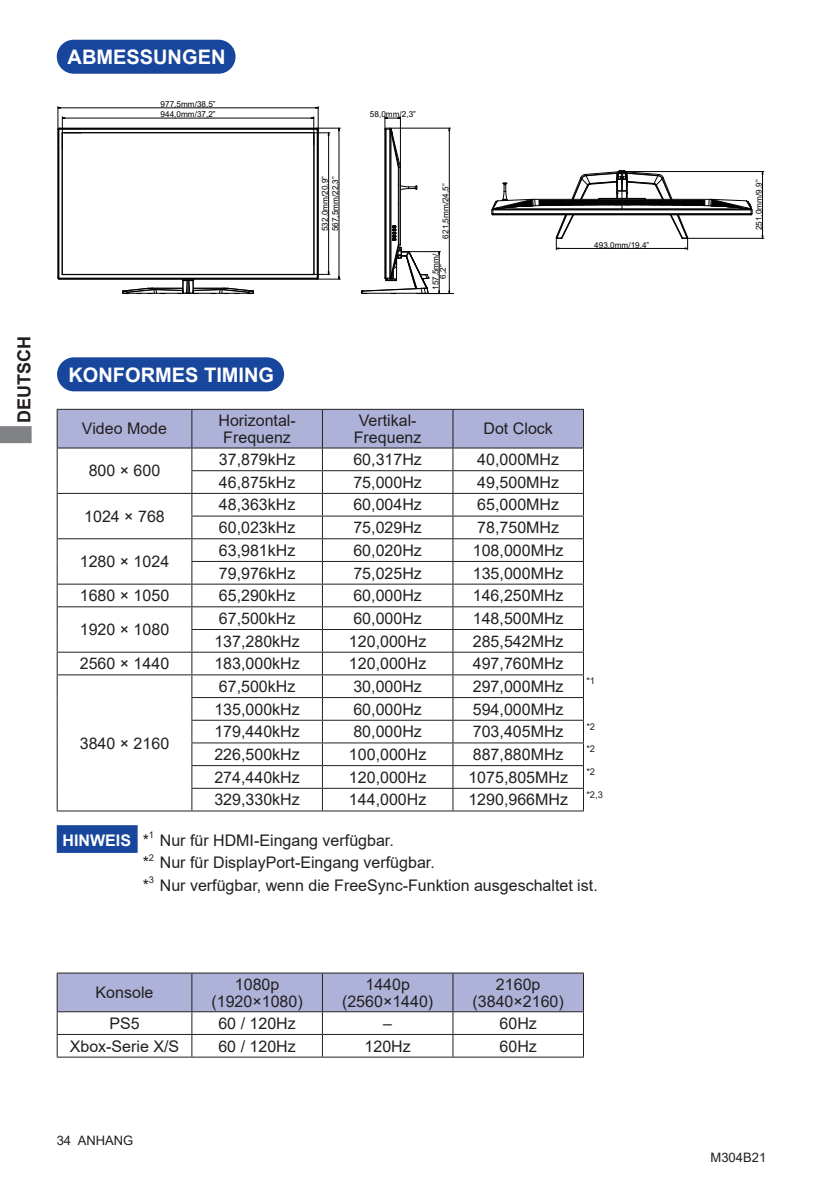
<style>
.page{position:relative;width:840px;height:1191px;background:#fff}
.page>*{position:absolute;margin:0;border:0;box-sizing:border-box;transform-origin:0 0}
.t1{font:700 20px "Arial";color:#fff}
.t2{font:700 18px "Arial";color:#231f20}
.t3{font:16px/17px "Arial";color:#231f20;text-align:center}
.t4{font:700 16px "Arial";color:#fff}
.t5{font:13px "Arial";color:#231f20}
.t6{font:9.4px "Arial";color:#231f20}
.t7{font:8.2px/7.4px "Arial";color:#030303}
</style>
<div class="page">
<svg style="left:0;top:426px;width:32px;height:17px"></svg>
<div style="left:58px;top:41px;width:176px;height:32px;background:#18469d;border-radius:16px"></div>
<div style="left:57px;top:40px;width:178px;height:34px;border:2px solid #18469d;border-radius:16px"></div>
<div style="left:58px;top:358px;width:225px;height:32px;background:#18469d;border-radius:16px"></div>
<div style="left:57px;top:357px;width:227px;height:34px;border:2px solid #18469d;border-radius:16px"></div>
<hr style="left:58px;top:129px;width:1px;height:149px;background:#030303">
<hr style="left:62px;top:133px;width:1px;height:141px;background:#030303">
<hr style="left:193px;top:279px;width:124px;height:1px;background:#030303">
<hr style="left:59px;top:279px;width:123px;height:1px;background:#030303">
<hr style="left:59px;top:278px;width:258px;height:1px;background:#030303">
<hr style="left:62px;top:274px;width:251px;height:1px;background:#030303">
<hr style="left:62px;top:132px;width:251px;height:1px;background:#030303">
<hr style="left:59px;top:129px;width:258px;height:1px;background:#030303">
<hr style="left:59px;top:128px;width:258px;height:1px;background:#030303">
<hr style="left:313px;top:133px;width:1px;height:141px;background:#030303">
<hr style="left:317px;top:129px;width:1px;height:149px;background:#030303">
<hr style="left:384px;top:129px;width:1px;height:149px;background:#030303">
<hr style="left:385px;top:128px;width:1px;height:151px;background:#030303">
<hr style="left:389px;top:128px;width:1px;height:151px;background:#030303">
<hr style="left:390px;top:129px;width:1px;height:149px;background:#030303">
<hr style="left:398px;top:168px;width:1px;height:76px;background:#030303">
<hr style="left:400px;top:168px;width:1px;height:76px;background:#030303">
<svg style="left:58px;top:274px;width:5px;height:6px"></svg>
<svg style="left:398px;top:184px;width:19px;height:6px"></svg>
<svg style="left:122px;top:279px;width:132px;height:15px"></svg>
<hr style="left:621px;top:171px;width:142px;height:1px;background:#030303">
<hr style="left:686px;top:238px;width:77px;height:1px;background:#030303">
<hr style="left:761px;top:171px;width:1px;height:67px;background:#030303">
<svg style="left:384px;top:117px;width:18px;height:51px"></svg>
<svg style="left:491px;top:170px;width:261px;height:80px"></svg>
<hr style="left:556px;top:248px;width:131px;height:1px;background:#030303">
<hr style="left:58px;top:107px;width:260px;height:1px;background:#030303">
<svg style="left:57px;top:106px;width:24px;height:43px"></svg>
<hr style="left:62px;top:118px;width:251px;height:1px;background:#030303">
<hr style="left:338px;top:128px;width:1px;height:151px;background:#030303">
<svg style="left:310px;top:106px;width:30px;height:39px"></svg>
<svg style="left:313px;top:271px;width:27px;height:9px"></svg>
<hr style="left:328px;top:133px;width:1px;height:141px;background:#030303">
<hr style="left:389px;top:128px;width:61px;height:1px;background:#030303">
<svg style="left:361px;top:225px;width:92px;height:70px"></svg>
<hr style="left:448px;top:128px;width:1px;height:165px;background:#030303">
<svg style="left:57px;top:409px;width:526px;height:401px"></svg>
<hr style="left:57px;top:810px;width:135px;height:1px;background:#231f20">
<hr style="left:192px;top:810px;width:130px;height:1px;background:#231f20">
<hr style="left:322px;top:810px;width:130px;height:1px;background:#231f20">
<hr style="left:452px;top:810px;width:131px;height:1px;background:#231f20">
<hr style="left:57px;top:972px;width:135px;height:1px;background:#231f20">
<hr style="left:192px;top:972px;width:130px;height:1px;background:#231f20">
<hr style="left:322px;top:972px;width:130px;height:1px;background:#231f20">
<hr style="left:452px;top:972px;width:131px;height:1px;background:#231f20">
<svg style="left:57px;top:973px;width:526px;height:83px"></svg>
<hr style="left:57px;top:1056px;width:135px;height:1px;background:#231f20">
<hr style="left:192px;top:1056px;width:130px;height:1px;background:#231f20">
<hr style="left:322px;top:1056px;width:130px;height:1px;background:#231f20">
<hr style="left:452px;top:1056px;width:131px;height:1px;background:#231f20">
<div style="left:57px;top:825px;width:80px;height:28px;background:#18469d;border:2px solid #18469d"></div>
<p class="t2" style="left:11px;top:422px;width:88px;rotate:-90deg">DEUTSCH</p>
<p class="t1" style="left:67px;top:43px;width:159px">ABMESSUNGEN</p>
<p class="t7" style="left:160px;top:99px;width:57px;line-height:10.2px">977,5mm/38,5”<br>944,0mm/37,2”</p>
<p class="t7" style="left:370px;top:110px;width:47px">58,0mm/2,3”</p>
<p class="t7" style="left:319px;top:231px;width:57px;line-height:10.4px;rotate:-90deg">532,0mm/20,9”<br>567,5mm/22,3”</p>
<p class="t7" style="left:442px;top:238px;width:57px;rotate:-90deg">621,5mm/24,5”</p>
<p class="t7" style="left:431px;top:290px;width:38px;text-align:center;rotate:-90deg">157,5mm/<br>6,2”</p>
<p class="t7" style="left:594px;top:241px;width:57px">493,0mm/19,4”</p>
<p class="t1" style="left:68px;top:361px;width:207px">KONFORMES TIMING</p>
<p class="t3" style="left:82px;top:420px;width:87px">Video Mode</p>
<p class="t3" style="left:218px;top:412px;width:79px">Horizontal-<br>Frequenz</p>
<p class="t3" style="left:353px;top:412px;width:69px">Vertikal-<br>Frequenz</p>
<p class="t3" style="left:483px;top:420px;width:71px">Dot Clock</p>
<p class="t3" style="left:89px;top:462px;width:73px">800 × 600</p>
<p class="t3" style="left:219px;top:451px;width:78px">37,879kHz</p>
<p class="t3" style="left:353px;top:451px;width:70px">60,317Hz</p>
<p class="t3" style="left:477px;top:451px;width:83px">40,000MHz</p>
<p class="t3" style="left:219px;top:473px;width:78px">46,875kHz</p>
<p class="t3" style="left:353px;top:473px;width:70px">75,000Hz</p>
<p class="t3" style="left:477px;top:473px;width:83px">49,500MHz</p>
<p class="t3" style="left:84px;top:507px;width:82px">1024 × 768</p>
<p class="t3" style="left:80px;top:553px;width:91px">1280 × 1024</p>
<p class="t3" style="left:219px;top:496px;width:78px">48,363kHz</p>
<p class="t3" style="left:353px;top:496px;width:70px">60,004Hz</p>
<p class="t3" style="left:477px;top:496px;width:83px">65,000MHz</p>
<p class="t3" style="left:219px;top:519px;width:78px">60,023kHz</p>
<p class="t3" style="left:353px;top:519px;width:70px">75,029Hz</p>
<p class="t3" style="left:477px;top:519px;width:83px">78,750MHz</p>
<p class="t3" style="left:219px;top:541px;width:78px">63,981kHz</p>
<p class="t3" style="left:353px;top:541px;width:70px">60,020Hz</p>
<p class="t3" style="left:472px;top:541px;width:92px">108,000MHz</p>
<p class="t3" style="left:219px;top:564px;width:78px">79,976kHz</p>
<p class="t3" style="left:353px;top:564px;width:70px">75,025Hz</p>
<p class="t3" style="left:472px;top:564px;width:92px">135,000MHz</p>
<p class="t3" style="left:80px;top:587px;width:91px">1680 × 1050</p>
<p class="t3" style="left:219px;top:587px;width:78px">65,290kHz</p>
<p class="t3" style="left:353px;top:587px;width:70px">60,000Hz</p>
<p class="t3" style="left:472px;top:587px;width:92px">146,250MHz</p>
<p class="t3" style="left:80px;top:621px;width:91px">1920 × 1080</p>
<p class="t3" style="left:219px;top:609px;width:78px">67,500kHz</p>
<p class="t3" style="left:353px;top:609px;width:70px">60,000Hz</p>
<p class="t3" style="left:472px;top:609px;width:92px">148,500MHz</p>
<p class="t3" style="left:214px;top:632px;width:87px">137,280kHz</p>
<p class="t3" style="left:349px;top:632px;width:79px">120,000Hz</p>
<p class="t3" style="left:472px;top:632px;width:92px">285,542MHz</p>
<p class="t3" style="left:80px;top:655px;width:91px">2560 × 1440</p>
<p class="t3" style="left:214px;top:655px;width:87px">183,000kHz</p>
<p class="t3" style="left:349px;top:655px;width:79px">120,000Hz</p>
<p class="t3" style="left:472px;top:655px;width:92px">497,760MHz</p>
<p class="t3" style="left:80px;top:734px;width:91px">3840 × 2160</p>
<p class="t3" style="left:219px;top:677px;width:78px">67,500kHz</p>
<p class="t3" style="left:353px;top:677px;width:70px">30,000Hz</p>
<p class="t3" style="left:472px;top:677px;width:92px">297,000MHz</p>
<p class="t6" style="left:586px;top:674px;width:10px">*1</p>
<p class="t3" style="left:214px;top:700px;width:87px">135,000kHz</p>
<p class="t3" style="left:353px;top:700px;width:70px">60,000Hz</p>
<p class="t3" style="left:472px;top:700px;width:92px">594,000MHz</p>
<p class="t3" style="left:214px;top:723px;width:87px">179,440kHz</p>
<p class="t3" style="left:353px;top:723px;width:70px">80,000Hz</p>
<p class="t3" style="left:472px;top:723px;width:92px">703,405MHz</p>
<p class="t6" style="left:586px;top:720px;width:10px">*2</p>
<p class="t3" style="left:214px;top:746px;width:87px">226,500kHz</p>
<p class="t3" style="left:349px;top:746px;width:79px">100,000Hz</p>
<p class="t3" style="left:472px;top:746px;width:92px">887,880MHz</p>
<p class="t6" style="left:586px;top:742px;width:10px">*2</p>
<p class="t3" style="left:214px;top:768px;width:87px">274,440kHz</p>
<p class="t3" style="left:349px;top:768px;width:79px">120,000Hz</p>
<p class="t3" style="left:468px;top:768px;width:101px">1075,805MHz</p>
<p class="t6" style="left:586px;top:765px;width:10px">*2</p>
<p class="t3" style="left:214px;top:791px;width:87px">329,330kHz</p>
<p class="t3" style="left:349px;top:791px;width:79px">144,000Hz</p>
<p class="t3" style="left:468px;top:791px;width:101px">1290,966MHz</p>
<p class="t6" style="left:586px;top:788px;width:18px">*2,3</p>
<p class="t4" style="left:62px;top:828px;width:70px">HINWEIS</p>
<p class="t3" style="left:143px;top:831px;width:8px">*</p>
<p class="t6" style="left:149px;top:828px;width:7px">1</p>
<p class="t3" style="left:160px;top:831px;width:235px">Nur für HDMI-Eingang verfügbar.</p>
<p class="t3" style="left:143px;top:854px;width:8px">*</p>
<p class="t6" style="left:149px;top:851px;width:7px">2</p>
<p class="t3" style="left:160px;top:854px;width:276px">Nur für DisplayPort-Eingang verfügbar.</p>
<p class="t3" style="left:143px;top:877px;width:8px">*</p>
<p class="t6" style="left:149px;top:873px;width:7px">3</p>
<p class="t3" style="left:160px;top:877px;width:439px">Nur verfügbar, wenn die FreeSync-Funktion ausgeschaltet ist.</p>
<p class="t3" style="left:95px;top:984px;width:59px">Konsole</p>
<p class="t3" style="left:211px;top:975px;width:93px">1080p (1920×1080)</p>
<p class="t3" style="left:342px;top:975px;width:93px">1440p (2560×1440)</p>
<p class="t3" style="left:472px;top:975px;width:93px">2160p (3840×2160)</p>
<p class="t3" style="left:109px;top:1014px;width:32px">PS5</p>
<p class="t3" style="left:218px;top:1014px;width:79px">60 / 120Hz</p>
<p class="t3" style="left:383px;top:1014px;width:10px">–</p>
<p class="t3" style="left:499px;top:1014px;width:39px">60Hz</p>
<p class="t3" style="left:70px;top:1037px;width:111px">Xbox-Serie X/S</p>
<p class="t3" style="left:218px;top:1037px;width:79px">60 / 120Hz</p>
<p class="t3" style="left:364px;top:1037px;width:48px">120Hz</p>
<p class="t3" style="left:499px;top:1037px;width:39px">60Hz</p>
<p class="t5" style="left:57px;top:1131px;width:78px">34 ANHANG</p>
<p class="t7" style="left:754px;top:230px;width:52px;rotate:-90deg">251,0mm/9,9”</p>
<p class="t5" style="left:710px;top:1148px;width:57px">M304B21</p>
</div>
